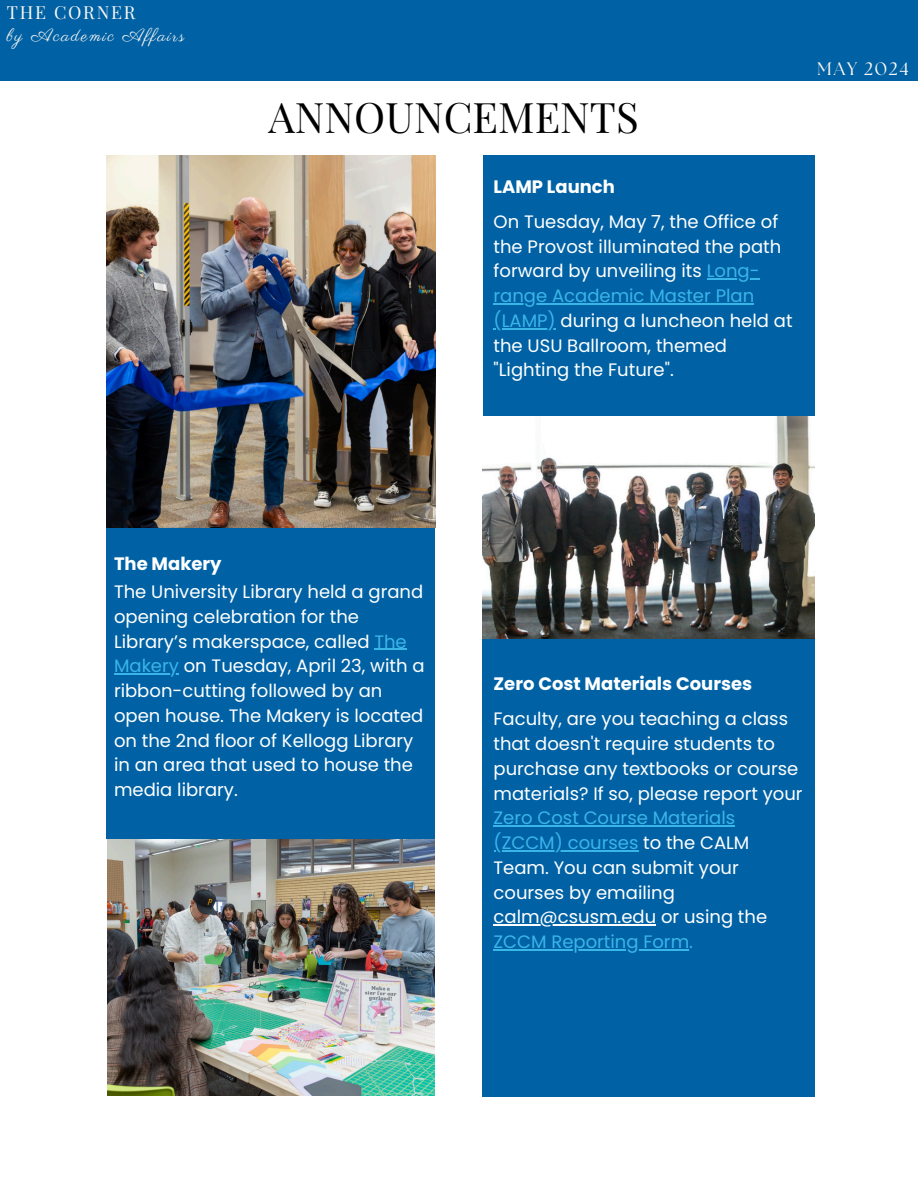
<style>
.page{position:relative;width:918px;height:1188px;background:#fff}
.page>*{position:absolute;margin:0;border:0;box-sizing:border-box;transform-origin:0 0}
.t1{font:42px "Playfair Display";color:#000}
.t2{font:18px/24.8px "Poppins";color:#fff}
.t3{font:700 18px "Poppins";color:#fff}
.t4{font:18px "Poppins";color:#3ab5e8}
.t5{font:18px "Parisienne";letter-spacing:.1em;color:#fdf7f3}
.t6{font:18px "Playfair Display";letter-spacing:.095em;color:#fdf7f3}
.t7{font:18px "The Seasons";letter-spacing:.095em;color:#fdf7f3}
.s1{color:#3ab5e8}
</style>
<div class="page">
<div style="left:0;top:0;width:918px;height:81px;background:#0062a5"></div>
<div style="left:483px;top:155px;width:332px;height:262px;background:#0062a5"></div>
<div style="left:483px;top:633px;width:332px;height:463px;background:#0062a5"></div>
<div style="left:107px;top:505px;width:328px;height:334px;background:#0062a5"></div>
<img style="left:107px;top:155px;width:328px;height:373px">
<img style="left:107px;top:839px;width:328px;height:257px">
<img style="left:483px;top:416px;width:332px;height:222px">
<hr style="left:494px;top:825px;width:241px;height:2px;background:#3ab5e8">
<hr style="left:494px;top:850px;width:144px;height:1px;background:#3ab5e8">
<hr style="left:494px;top:924px;width:162px;height:2px;background:#fff">
<hr style="left:494px;top:949px;width:195px;height:1px;background:#3ab5e8">
<hr style="left:707px;top:278px;width:53px;height:2px;background:#3ab5e8">
<hr style="left:494px;top:303px;width:260px;height:1px;background:#3ab5e8">
<hr style="left:494px;top:328px;width:62px;height:1px;background:#3ab5e8">
<hr style="left:374px;top:649px;width:33px;height:1px;background:#3ab5e8">
<hr style="left:114px;top:673px;width:65px;height:2px;background:#3ab5e8">
<p class="t6" style="left:7px;top:-1px;width:130px">THE CORNER</p>
<p class="t5" style="left:7px;top:25px;width:179px">by Academic Affairs</p>
<h2 class="t1" style="left:269px;top:87px;width:372px">ANNOUNCEMENTS</h2>
<p class="t3" style="left:494px;top:174px;width:123px">LAMP Launch</p>
<p class="t2" style="left:494px;top:209px;width:301px">On Tuesday, May 7, the Office of the Provost illuminated the path forward by unveiling its <span class="s1">Long&shy;range Academic Master Plan (LAMP)</span> during a luncheon held at the USU Ballroom, themed "Lighting the Future".</p>
<h1 class="t7" style="left:817px;top:60px;width:93px">MAY 2024</h1>
<p class="t3" style="left:114px;top:551px;width:109px">The Makery</p>
<p class="t2" style="left:114px;top:579px;width:312px">The University Library held a grand opening celebration for the<br>Library’s makerspace, called <span class="s1">The<br>Makery</span> on Tuesday, April 23, with a ribbon-cutting followed by an open house. The Makery is located on the 2nd floor of Kellogg Library in an area that used to house the media library.</p>
<p class="t3" style="left:494px;top:671px;width:260px">Zero Cost Materials Courses</p>
<h3 class="t2" style="left:494px;top:707px;width:311px">Faculty, are you teaching a class that doesn't require students to purchase any textbooks or course materials? If so, please report your<br><span class="s1">Zero Cost Course Materials</span></h3>
<p class="t2" style="left:494px;top:830px;width:257px"><span class="s1">(ZCCM) courses</span> to the CALM<br>Team. You can submit your courses by emailing</p>
<p class="t2" style="left:494px;top:905px;width:275px">calm@csusm.edu or using the</p>
<h3 class="t4" style="left:494px;top:929px;width:201px">ZCCM Reporting Form.</h3>
</div>
